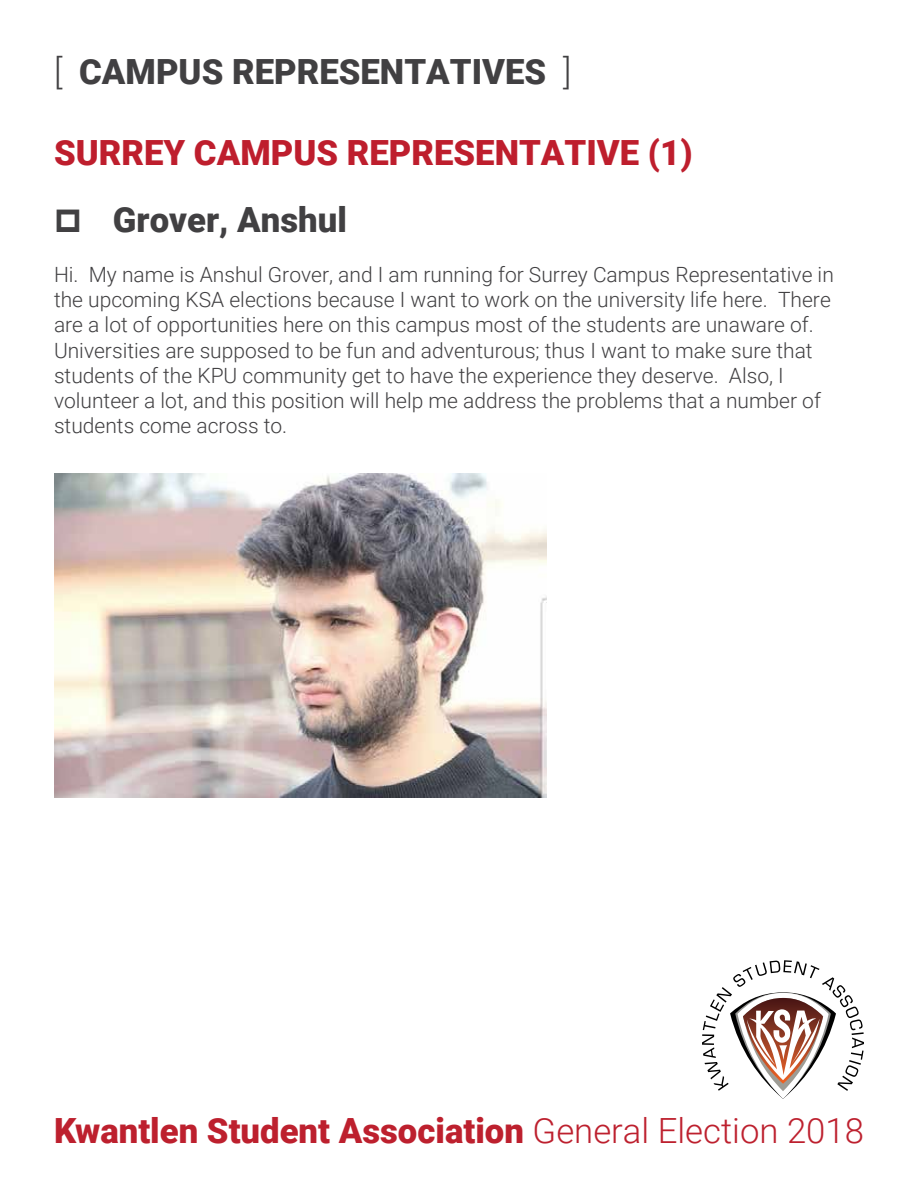
<style>
.page{position:relative;width:918px;height:1188px;background:#fff}
.page>*{position:absolute;margin:0;border:0;box-sizing:border-box;transform-origin:0 0}
.t1{font:900 34.65px "Roboto";color:#bd202e}
.t2{font:900 34.65px "Roboto";color:#414042}
.t3{font:900 34.65px "Roboto";color:#be1e2d}
.t4{font:300 21px/25.2px "Roboto";color:#414042}
.s1{font-weight:300}
</style>
<div class="page">
<svg style="left:702px;top:960px;width:162px;height:139px"></svg>
<img style="left:54px;top:474px;width:492px;height:324px">
<h1 class="t2" style="left:54px;top:47px;width:519px"><span class="s1">[</span> CAMPUS REPRESENTATIVES <span class="s1">]</span></h1>
<h1 class="t3" style="left:54px;top:128px;width:640px">SURREY CAMPUS REPRESENTATIVE (1)</h1>
<h1 class="t2" style="left:113px;top:195px;width:236px">Grover, Anshul</h1>
<p class="t4" style="left:54px;top:261px;width:781px">Hi. My name is Anshul Grover, and I am running for Surrey Campus Representative in the upcoming KSA elections because I want to work on the university life here. There are a lot of opportunities here on this campus most of the students are unaware of.<br>Universities are supposed to be fun and adventurous; thus I want to make sure that students of the KPU community get to have the experience they deserve. Also, I volunteer a lot, and this position will help me address the problems that a number of students come across to.</p>
<h1 class="t1" style="left:54px;top:1107px;width:811px">Kwantlen Student Association <span class="s1">General Election 2018</span></h1>
</div>
